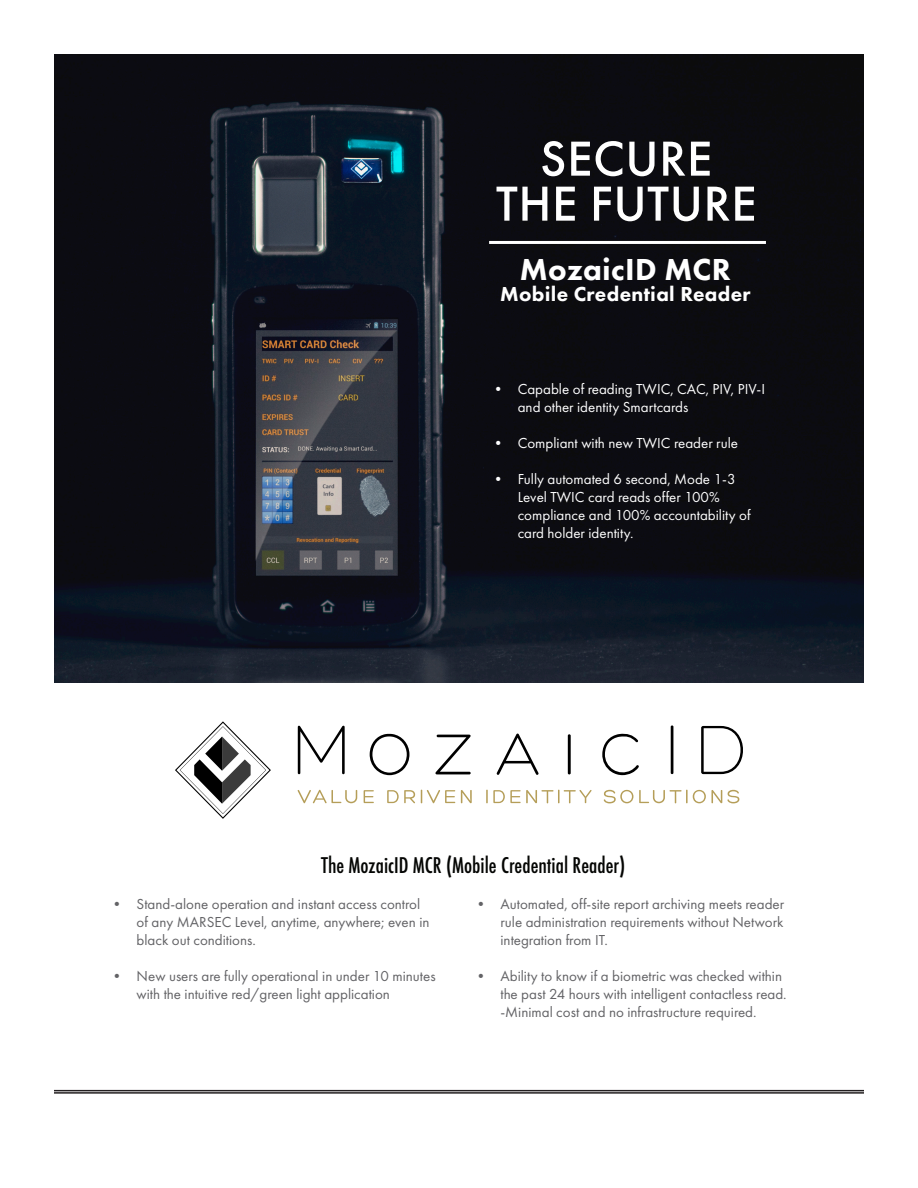
<style>
.page{position:relative;width:918px;height:1188px;background:#fff}
.page>*{position:absolute;margin:0;border:0;box-sizing:border-box;transform-origin:0 0}
.t1{font:500 51px/45px "Futura PT";letter-spacing:.01em;color:#fff;text-align:center}
.t2{font:800 31.5px "Futura PT";letter-spacing:.01em;color:#fff}
.t3{font:500 condensed 21px "Futura";color:#040503}
.t4{font:800 21px "Futura PT";letter-spacing:.015em;color:#fff}
.t5{font:15px/18px "Futura PT";color:#636366}
.t6{font:15px/18px "Futura PT";color:#fff}
</style>
<div class="page">
<hr style="left:54px;top:1090px;width:810px;height:1px;background:#231f20">
<img style="left:54px;top:54px;width:810px;height:629px">
<hr style="left:54px;top:1092px;width:810px;height:2px;background:#231f20">
<hr style="left:489px;top:241px;width:277px;height:3px;background:#fff">
<svg style="left:175px;top:721px;width:96px;height:98px"></svg>
<svg style="left:298px;top:725px;width:47px;height:50px"></svg>
<svg style="left:370px;top:734px;width:40px;height:41px"></svg>
<svg style="left:435px;top:735px;width:36px;height:39px"></svg>
<svg style="left:496px;top:734px;width:43px;height:41px"></svg>
<svg style="left:568px;top:734px;width:3px;height:40px"></svg>
<svg style="left:602px;top:733px;width:37px;height:42px"></svg>
<svg style="left:671px;top:725px;width:2px;height:50px"></svg>
<svg style="left:701px;top:726px;width:42px;height:48px"></svg>
<svg style="left:297px;top:790px;width:60px;height:14px"></svg>
<svg style="left:364px;top:790px;width:10px;height:13px"></svg>
<svg style="left:387px;top:789px;width:85px;height:15px"></svg>
<svg style="left:486px;top:789px;width:106px;height:15px"></svg>
<svg style="left:604px;top:790px;width:29px;height:13px"></svg>
<svg style="left:639px;top:789px;width:100px;height:15px"></svg>
<p class="t1" style="left:496px;top:136px;width:262px">SECURE<br>THE FUTURE</p>
<p class="t2" style="left:520px;top:250px;width:213px">MozaicID MCR</p>
<p class="t4" style="left:500px;top:281px;width:252px">Mobile Credential Reader</p>
<p class="t6" style="left:518px;top:380px;width:249px;text-indent:-27px">• Capable of reading TWIC, CAC, PIV, PIV-I and other identity Smartcards</p>
<p class="t6" style="left:491px;top:434px;width:249px">• Compliant with new TWIC reader rule</p>
<p class="t6" style="left:518px;top:470px;width:234px;text-indent:-27px">• Fully automated 6 second, Mode 1-3<br>Level TWIC card reads offer 100% compliance and 100% accountability of card holder identity.</p>
<p class="t3" style="left:321px;top:852px;width:306px">The MozaicID MCR (Mobile Credential Reader)</p>
<p class="t5" style="left:137px;top:895px;width:294px;text-indent:-27px">• Stand-alone operation and instant access control of any MARSEC Level, anytime, anywhere; even in black out conditions.</p>
<p class="t5" style="left:137px;top:967px;width:301px;text-indent:-27px">• New users are fully operational in under 10 minutes with the intuitive red/green light application</p>
<p class="t5" style="left:500px;top:895px;width:285px;text-align:justify;text-indent:-27px">• Automated, off-site report archiving meets reader rule administration requirements without Network integration from IT.</p>
<p class="t5" style="left:500px;top:967px;width:288px;text-indent:-27px">• Ability to know if a biometric was checked within the past 24 hours with intelligent contactless read. -Minimal cost and no infrastructure required.</p>
</div>
